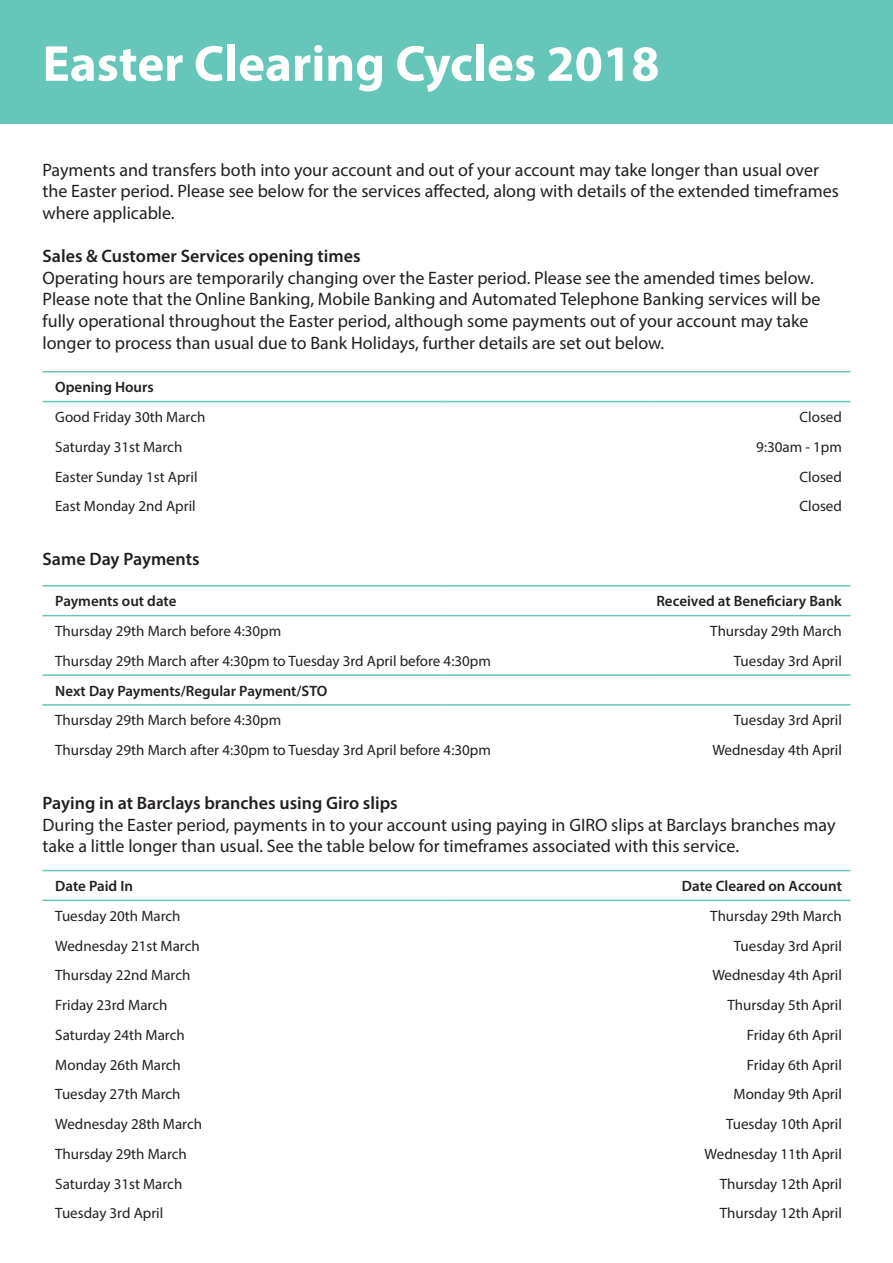
<style>
.page{position:relative;width:893px;height:1263px;background:#fff}
.page>*{position:absolute;margin:0;border:0;box-sizing:border-box;transform-origin:0 0}
.t1{font:700 51px "Myriad Pro";color:#fff}
.t2{font:18px/21.6px "Myriad Pro";color:#231f20}
.t3{font:600 18px "Myriad Pro";color:#231f20}
.t4{font:15px "Myriad Pro";color:#231f20}
.t5{font:600 15px "Myriad Pro";color:#231f20}
</style>
<div class="page">
<div style="left:0;top:0;width:893px;height:123px;background:#65c6b9"></div>
<hr style="left:43px;top:585px;width:403px;height:2px;background:#65c6b9">
<hr style="left:446px;top:585px;width:206px;height:2px;background:#65c6b9">
<hr style="left:652px;top:585px;width:198px;height:2px;background:#65c6b9">
<hr style="left:43px;top:615px;width:403px;height:1px;background:#65c6b9">
<hr style="left:446px;top:615px;width:206px;height:1px;background:#65c6b9">
<hr style="left:652px;top:615px;width:198px;height:1px;background:#65c6b9">
<hr style="left:43px;top:674px;width:403px;height:2px;background:#65c6b9">
<hr style="left:446px;top:674px;width:206px;height:2px;background:#65c6b9">
<hr style="left:652px;top:674px;width:198px;height:2px;background:#65c6b9">
<hr style="left:43px;top:704px;width:403px;height:2px;background:#65c6b9">
<hr style="left:446px;top:704px;width:206px;height:2px;background:#65c6b9">
<hr style="left:652px;top:704px;width:198px;height:2px;background:#65c6b9">
<hr style="left:43px;top:870px;width:403px;height:1px;background:#65c6b9">
<hr style="left:446px;top:870px;width:206px;height:1px;background:#65c6b9">
<hr style="left:652px;top:870px;width:198px;height:1px;background:#65c6b9">
<hr style="left:43px;top:899px;width:403px;height:2px;background:#65c6b9">
<hr style="left:446px;top:899px;width:206px;height:2px;background:#65c6b9">
<hr style="left:652px;top:899px;width:198px;height:2px;background:#65c6b9">
<hr style="left:43px;top:371px;width:403px;height:1px;background:#65c6b9">
<hr style="left:446px;top:371px;width:206px;height:1px;background:#65c6b9">
<hr style="left:652px;top:371px;width:198px;height:1px;background:#65c6b9">
<hr style="left:43px;top:401px;width:403px;height:1px;background:#65c6b9">
<hr style="left:446px;top:401px;width:206px;height:1px;background:#65c6b9">
<hr style="left:652px;top:401px;width:198px;height:1px;background:#65c6b9">
<h1 class="t1" style="left:43px;top:30px;width:618px">Easter Clearing Cycles 2018</h1>
<p class="t2" style="left:43px;top:159px;width:798px">Payments and transfers both into your account and out of your account may take longer than usual over the Easter period. Please see below for the services affected, along with details of the extended timeframes where applicable.</p>
<p class="t3" style="left:43px;top:245px;width:320px">Sales &amp; Customer Services opening times</p>
<p class="t2" style="left:43px;top:267px;width:779px">Operating hours are temporarily changing over the Easter period. Please see the amended times below.<br>Please note that the Online Banking, Mobile Banking and Automated Telephone Banking services will be fully operational throughout the Easter period, although some payments out of your account may take longer to process than usual due to Bank Holidays, further details are set out below.</p>
<p class="t5" style="left:55px;top:378px;width:100px">Opening Hours</p>
<p class="t4" style="left:55px;top:408px;width:152px">Good Friday 30th March</p>
<p class="t4" style="left:800px;top:408px;width:44px">Closed</p>
<p class="t4" style="left:55px;top:437px;width:129px">Saturday 31st March</p>
<p class="t4" style="left:756px;top:437px;width:87px">9:30am - 1pm</p>
<p class="t4" style="left:55px;top:467px;width:144px">Easter Sunday 1st April</p>
<p class="t4" style="left:800px;top:467px;width:44px">Closed</p>
<p class="t4" style="left:55px;top:497px;width:142px">East Monday 2nd April</p>
<p class="t4" style="left:800px;top:497px;width:44px">Closed</p>
<p class="t3" style="left:43px;top:547px;width:159px">Same Day Payments</p>
<p class="t5" style="left:55px;top:592px;width:123px">Payments out date</p>
<p class="t5" style="left:656px;top:592px;width:187px">Received at Beneficiary Bank</p>
<p class="t4" style="left:55px;top:622px;width:227px">Thursday 29th March before 4:30pm</p>
<p class="t4" style="left:710px;top:622px;width:133px">Thursday 29th March</p>
<p class="t4" style="left:55px;top:651px;width:437px">Thursday 29th March after 4:30pm to Tuesday 3rd April before 4:30pm</p>
<p class="t4" style="left:734px;top:651px;width:110px">Tuesday 3rd April</p>
<p class="t5" style="left:55px;top:681px;width:274px">Next Day Payments/Regular Payment/STO</p>
<p class="t4" style="left:55px;top:711px;width:227px">Thursday 29th March before 4:30pm</p>
<p class="t4" style="left:734px;top:711px;width:110px">Tuesday 3rd April</p>
<p class="t4" style="left:55px;top:741px;width:437px">Thursday 29th March after 4:30pm to Tuesday 3rd April before 4:30pm</p>
<p class="t4" style="left:712px;top:741px;width:131px">Wednesday 4th April</p>
<p class="t3" style="left:43px;top:792px;width:357px">Paying in at Barclays branches using Giro slips</p>
<p class="t2" style="left:43px;top:814px;width:794px">During the Easter period, payments in to your account using paying in GIRO slips at Barclays branches may take a little longer than usual. See the table below for timeframes associated with this service.</p>
<p class="t5" style="left:55px;top:876px;width:79px">Date Paid In</p>
<p class="t5" style="left:682px;top:876px;width:162px">Date Cleared on Account</p>
<p class="t4" style="left:55px;top:906px;width:127px">Tuesday 20th March</p>
<p class="t4" style="left:710px;top:906px;width:133px">Thursday 29th March</p>
<p class="t4" style="left:55px;top:936px;width:146px">Wednesday 21st March</p>
<p class="t4" style="left:734px;top:936px;width:110px">Tuesday 3rd April</p>
<p class="t4" style="left:55px;top:966px;width:137px">Thursday 22nd March</p>
<p class="t4" style="left:712px;top:966px;width:131px">Wednesday 4th April</p>
<p class="t4" style="left:55px;top:996px;width:114px">Friday 23rd March</p>
<p class="t4" style="left:727px;top:996px;width:116px">Thursday 5th April</p>
<p class="t4" style="left:55px;top:1025px;width:131px">Saturday 24th March</p>
<p class="t4" style="left:747px;top:1025px;width:97px">Friday 6th April</p>
<p class="t4" style="left:55px;top:1055px;width:127px">Monday 26th March</p>
<p class="t4" style="left:747px;top:1055px;width:97px">Friday 6th April</p>
<p class="t4" style="left:55px;top:1085px;width:127px">Tuesday 27th March</p>
<p class="t4" style="left:734px;top:1085px;width:110px">Monday 9th April</p>
<p class="t4" style="left:55px;top:1115px;width:148px">Wednesday 28th March</p>
<p class="t4" style="left:726px;top:1115px;width:117px">Tuesday 10th April</p>
<p class="t4" style="left:55px;top:1145px;width:133px">Thursday 29th March</p>
<p class="t4" style="left:705px;top:1145px;width:139px">Wednesday 11th April</p>
<p class="t4" style="left:55px;top:1174px;width:129px">Saturday 31st March</p>
<p class="t4" style="left:720px;top:1174px;width:124px">Thursday 12th April</p>
<p class="t4" style="left:55px;top:1204px;width:110px">Tuesday 3rd April</p>
<p class="t4" style="left:720px;top:1204px;width:124px">Thursday 12th April</p>
</div>
